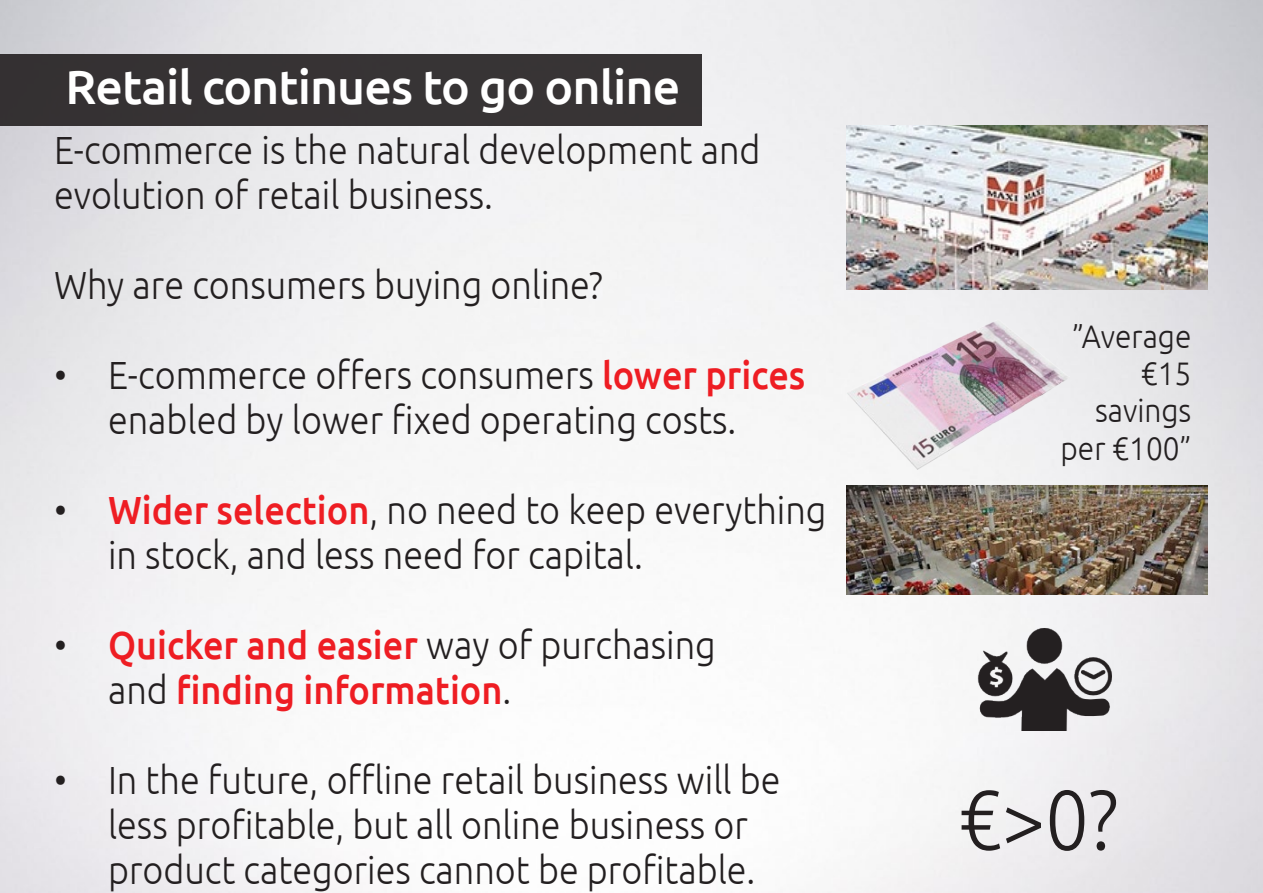
<style>
.page{position:relative;width:1263px;height:893px;background:#fff}
.page>*{position:absolute;margin:0;border:0;box-sizing:border-box;transform-origin:0 0}
.t1{font:300 84.3px "Ubuntu";color:#231f20;scale:.92 1}
.t2{font:500 48.3px "Ubuntu";letter-spacing:-.02em;color:#fff}
.t3{font:300 39.3px "Ubuntu";color:#231f20;scale:.92 1}
.t4{font:500 39.3px "Ubuntu";color:#ee1d23;scale:.92 1}
.t5{font:300 32.55px "Ubuntu";color:#231f20;scale:.92 1}
.s1{font-weight:500;color:#ee1d23}
.s2{font-weight:300;color:#231f20}
</style>
<div class="page">
<img style="left:0;top:0;width:1263px;height:893px">
<div style="left:0;top:54px;width:702px;height:72px;background:#373335"></div>
<img style="left:847px;top:320px;width:222px;height:149px">
<img style="left:847px;top:126px;width:360px;height:163px">
<img style="left:847px;top:486px;width:360px;height:109px">
<img style="left:944px;top:624px;width:205px;height:106px">
<p class="t2" style="left:66px;top:57px;width:616px">Retail continues to go online</p>
<p class="t3" style="left:54px;top:126px;width:769px">E-commerce is the natural development and</p>
<p class="t3" style="left:54px;top:171px;width:479px">evolution of retail business.</p>
<p class="t3" style="left:54px;top:261px;width:598px">Why are consumers buying online?</p>
<p class="t3" style="left:54px;top:351px;width:818px">• E-commerce offers consumers <span class="s1">lower prices</span></p>
<p class="t3" style="left:108px;top:396px;width:684px">enabled by lower fixed operating costs.</p>
<p class="t3" style="left:54px;top:486px;width:841px">• <span class="s1">Wider selection</span>, no need to keep everything</p>
<p class="t3" style="left:108px;top:531px;width:583px">in stock, and less need for capital.</p>
<p class="t3" style="left:54px;top:621px;width:721px">• <span class="s1">Quicker and easier</span> way of purchasing</p>
<p class="t4" style="left:108px;top:665px;width:440px"><span class="s2">and</span> finding information<span class="s2">.</span></p>
<p class="t3" style="left:54px;top:756px;width:791px">• In the future, offline retail business will be</p>
<p class="t3" style="left:108px;top:801px;width:697px">less profitable, but all online business or</p>
<p class="t3" style="left:108px;top:846px;width:705px">product categories cannot be profitable.</p>
<p class="t5" style="left:1072px;top:316px;width:131px">”Average</p>
<p class="t5" style="left:1141px;top:354px;width:56px">€15</p>
<p class="t5" style="left:1095px;top:391px;width:106px">savings</p>
<p class="t5" style="left:1060px;top:429px;width:144px">per €100”</p>
<p class="t1" style="left:958px;top:769px;width:176px">€&gt;0?</p>
</div>
